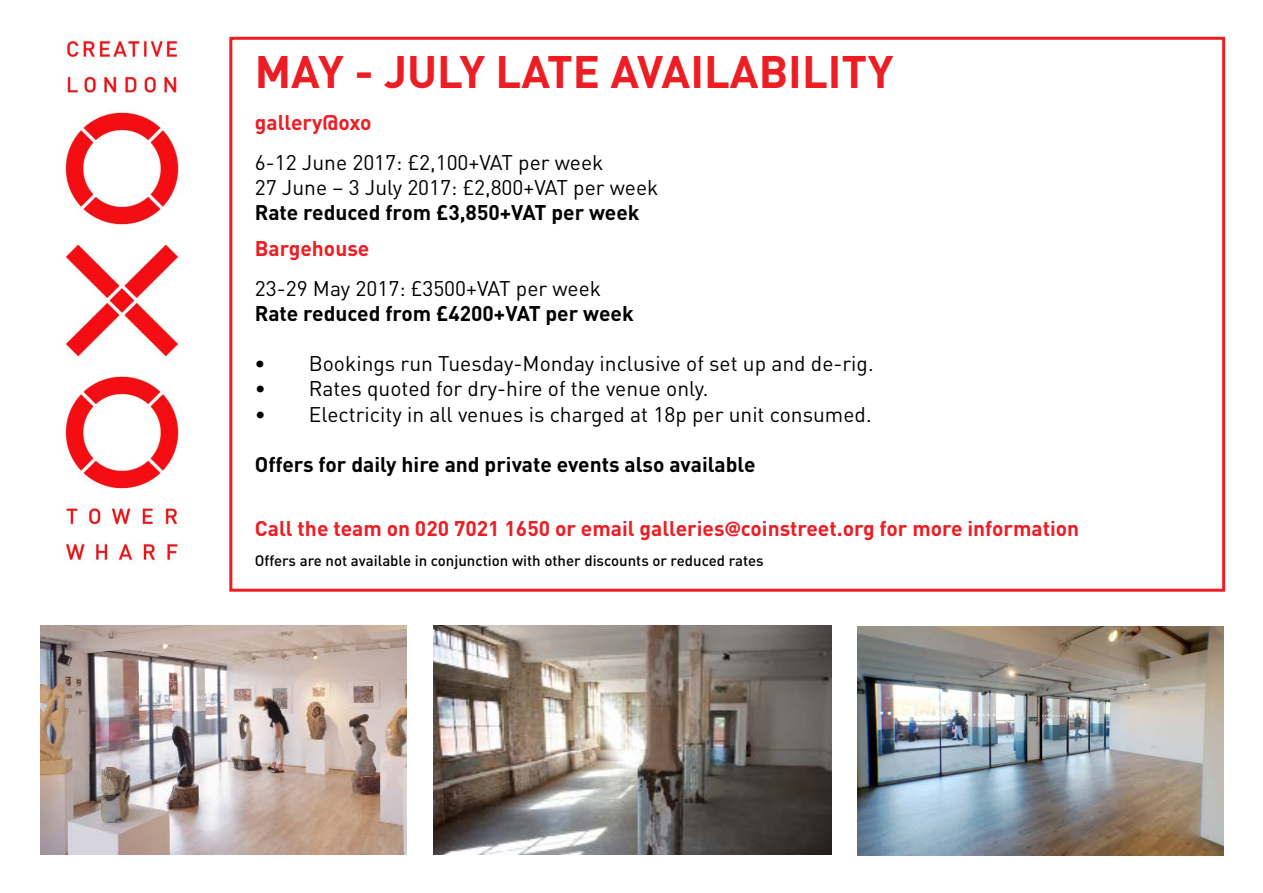
<style>
.page{position:relative;width:1263px;height:893px;background:#fff}
.page>*{position:absolute;margin:0;border:0;box-sizing:border-box;transform-origin:0 0}
.t1{font:700 45px "DINOT";color:#ed1d24}
.t2{font:21px/25.2px "DINOT";color:#000}
.t3{font:700 21px "DINOT";color:#000}
.t4{font:700 21px "DINOT";color:#ed1d24}
.t5{font:500 15px "DINOT";color:#000}
.s1{font-weight:700}
.s2{font-family:"Franklin Gothic";font-weight:800}
</style>
<div class="page">
<div style="left:229px;top:37px;width:996px;height:555px;border:3px solid #ed1d24"></div>
<img style="left:64px;top:36px;width:117px;height:528px">
<img style="left:858px;top:626px;width:366px;height:230px">
<img style="left:41px;top:625px;width:365px;height:230px">
<img style="left:434px;top:625px;width:397px;height:230px">
<h1 class="t1" style="left:255px;top:42px;width:640px">MAY - JULY LATE AVAILABILITY</h1>
<p class="t4" style="left:255px;top:108px;width:118px">gallery@oxo</p>
<p class="t2" style="left:255px;top:149px;width:405px">6-12 June 2017: £2,100+VAT per week<br>27 June – 3 July 2017: £2,800+VAT per week</p>
<p class="t3" style="left:255px;top:199px;width:386px">Rate reduced from £3,850+VAT per week</p>
<p class="t4" style="left:255px;top:234px;width:116px">Bargehouse</p>
<p class="t2" style="left:255px;top:275px;width:348px">23-29 May 2017: £3500+VAT per week</p>
<p class="t3" style="left:255px;top:299px;width:380px">Rate reduced from £4200+VAT per week</p>
<p class="t2" style="left:255px;top:351px;width:620px"><span class="s1">•</span> Bookings run Tuesday-Monday inclusive of set up and de-rig.</p>
<p class="t2" style="left:255px;top:376px;width:455px">• Rates quoted for dry-hire of the venue only.</p>
<p class="t2" style="left:255px;top:401px;width:618px">• Electricity in all venues is charged at 18p per unit consumed.</p>
<p class="t3" style="left:255px;top:451px;width:502px">Offers for daily hire and private events also available</p>
<p class="t4" style="left:255px;top:515px;width:826px">Call the team on 020 7021 1650 or email galleries<span class="s2">@</span>coinstreet.org for more information</p>
<p class="t5" style="left:255px;top:551px;width:510px">Offers are not available in conjunction with other discounts or reduced rates</p>
</div>
